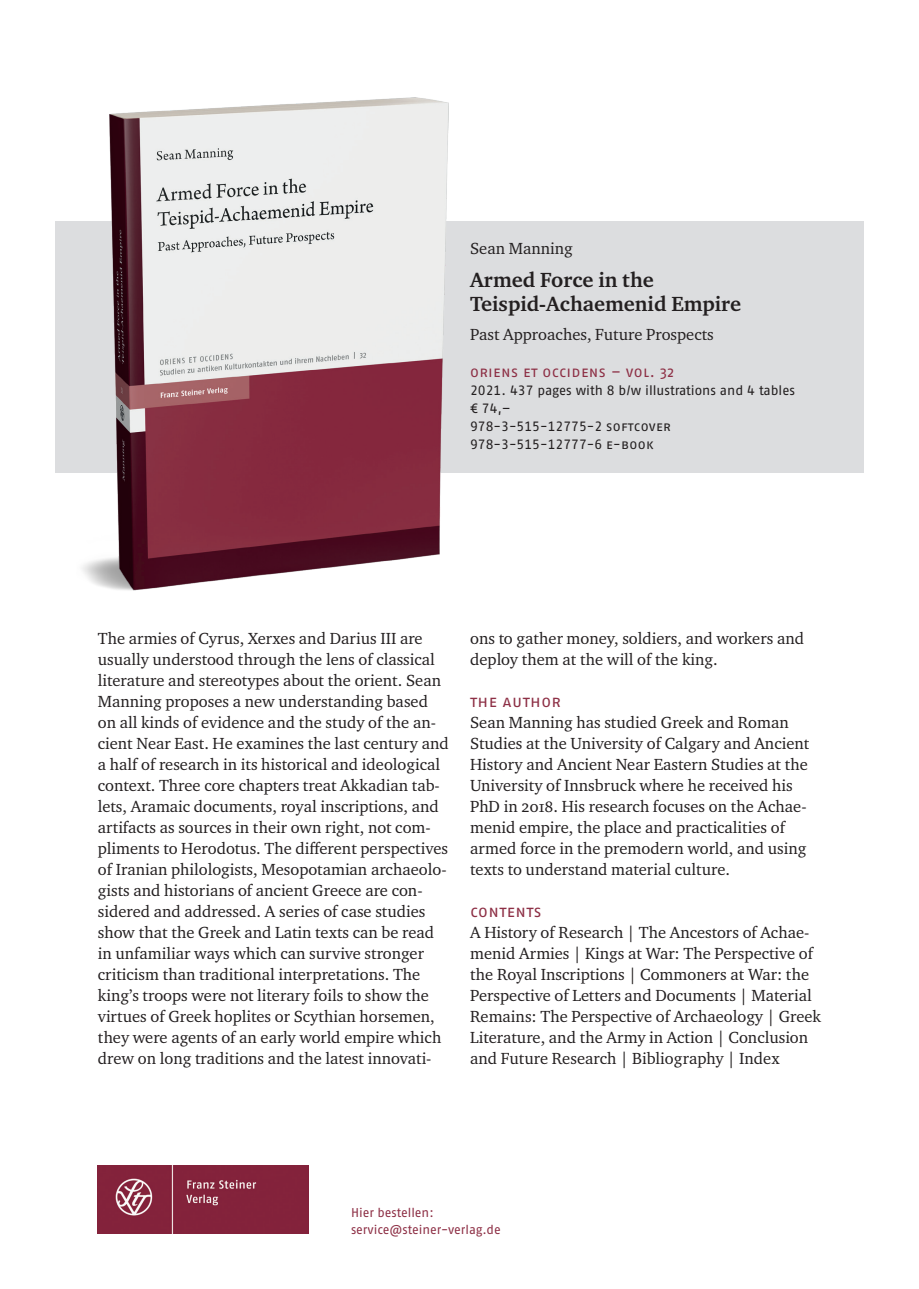
<style>
.page{position:relative;width:919px;height:1289px;background:#fff}
.page>*{position:absolute;margin:0;border:0;box-sizing:border-box;transform-origin:0 0}
.Buchtitel{font:700 21px/24px "Charter ITC Pro";color:#231f20}
.Fließtext{font:16.5px/21px "Charter ITC Pro";color:#231f20}
.Untertitel{font:16.5px "Charter ITC Pro";color:#231f20}
.Zwischenüberschrift{font:16.5px "Fago Pro";letter-spacing:.025em;color:#8d2f45}
.Autor__Herausgeber{font:16.5px "Charter ITC Pro";color:#231f20}
.Reihe{font:15px "Fago Pro";letter-spacing:.025em;color:#8d2f45}
.Bibliografie{font:13.5px "Fago Pro";color:#231f20}
.t1{font:12.75px "Fago Pro";letter-spacing:-.005em;color:#8d2f45}
</style>
<div class="page">
<div style="left:55px;top:221px;width:808px;height:251px;background:#dcdddf"></div>
<img style="left:98px;top:1165px;width:210px;height:68px">
<img style="left:55px;top:97px;width:394px;height:494px">
<p class="Autor__Herausgeber" style="left:470px;top:238px;width:104px">Sean Manning</p>
<p class="Buchtitel" style="left:470px;top:268px;width:272px">Armed Force in the<br>Teispid-Achaemenid Empire</p>
<p class="Untertitel" style="left:470px;top:324px;width:245px">Past Approaches, Future Prospects</p>
<p class="Reihe" style="left:470px;top:363px;width:206px">Oriens et Occidens – Vol. 32</p>
<p class="Bibliografie" style="left:470px;top:382px;width:326px">2021. 437 pages with 8 b/w illustrations and 4 tables</p>
<p class="Bibliografie" style="left:470px;top:400px;width:42px">€ 74,–</p>
<p class="Bibliografie" style="left:470px;top:418px;width:202px">978-3-515-12775-2 softcover</p>
<p class="Bibliografie" style="left:470px;top:436px;width:185px">978-3-515-12777-6 e-book</p>
<p class="Fließtext" style="left:98px;top:627px;width:352px">The armies of Cyrus, Xerxes and Darius III are usually understood through the lens of classical literature and stereotypes about the orient. Sean Manning proposes a new understanding based on all kinds of evidence and the study of the an&shy;cient Near East. He examines the last century and a half of research in its historical and ideological context. Three core chapters treat Akkadian tab&shy;lets, Aramaic documents, royal inscriptions, and artifacts as sources in their own right, not com&shy;pliments to Herodotus. The different perspectives of Iranian philologists, Mesopotamian archaeolo&shy;gists and historians of ancient Greece are con&shy;sidered and addressed. A series of case studies show that the Greek and Latin texts can be read in unfamiliar ways which can survive stronger criticism than traditional interpretations. The king’s troops were not literary foils to show the virtues of Greek hoplites or Scythian horsemen, they were agents of an early world empire which drew on long traditions and the latest innovati-</p>
<p class="Fließtext" style="left:470px;top:627px;width:335px">ons to gather money, soldiers, and workers and deploy them at the will of the king.</p>
<p class="Zwischenüberschrift" style="left:470px;top:691px;width:90px">The AUThOR</p>
<p class="Fließtext" style="left:470px;top:711px;width:340px">Sean Manning has studied Greek and Roman Studies at the University of Calgary and Ancient History and Ancient Near Eastern Studies at the University of Innsbruck where he received his PhD in 2018. His research focuses on the Achae&shy;menid empire, the place and practicalities of armed force in the premodern world, and using texts to understand material culture.</p>
<p class="Zwischenüberschrift" style="left:470px;top:901px;width:73px">contents</p>
<p class="Fließtext" style="left:470px;top:921px;width:352px">A History of Research | The Ancestors of Achae&shy;menid Armies | Kings at War: The Perspective of the Royal Inscriptions | Commoners at War: the Perspective of Letters and Documents | Material Remains: The Perspective of Archaeology | Greek Literature, and the Army in Action | Conclusion and Future Research | Bibliography | Index</p>
<p class="t1" style="left:351px;top:1204px;width:84px">Hier bestellen:</p>
<p class="t1" style="left:351px;top:1221px;width:151px">service@steiner-verlag.de</p>
</div>
